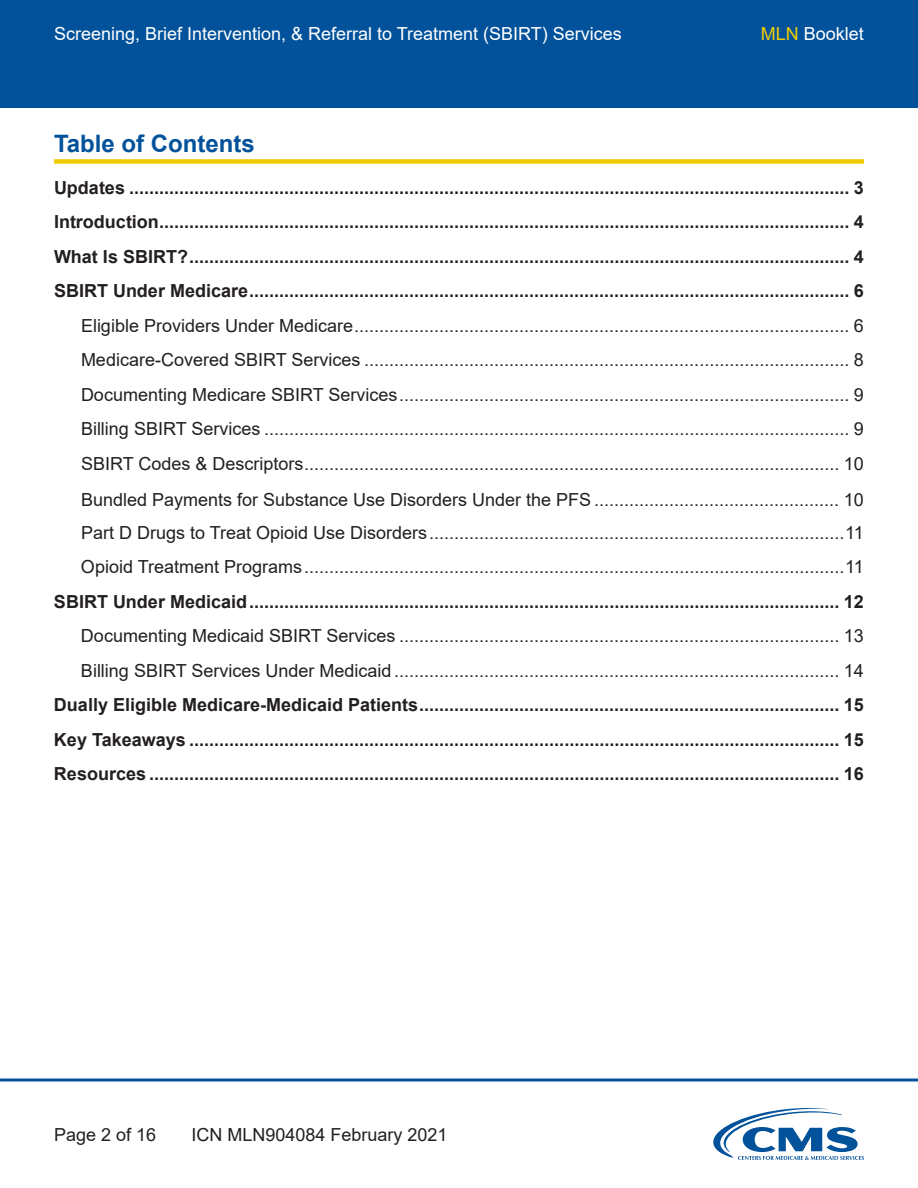
<style>
.page{position:relative;width:918px;height:1188px;background:#fff}
.page>*{position:absolute;margin:0;border:0;box-sizing:border-box;transform-origin:0 0}
.t1{font:700 24px "Arial";color:#01529b}
.t2{font:18px "Arial";color:#231f20}
.t3{font:700 18px "Arial";color:#231f20}
.t4{font:18px "Arial";color:#fff}
.s1{color:#f0cb02}
</style>
<div class="page">
<div style="left:0;top:0;width:918px;height:108px;background:#01529b"></div>
<svg style="left:0;top:1078px;width:918px;height:4px;background:#407db3"></svg>
<svg style="left:713px;top:1108px;width:151px;height:52px"></svg>
<div style="left:54px;top:159px;width:810px;height:5px;background:#f0cb02"></div>
<p class="t4" style="left:54px;top:21px;width:569px">Screening, Brief Intervention, &amp; Referral to Treatment (SBIRT) Services</p>
<p class="t4" style="left:761px;top:21px;width:105px"><span class="s1">MLN</span> Booklet</p>
<h2 class="t1" style="left:54px;top:127px;width:202px">Table of Contents</h2>
<p class="t3" style="left:54px;top:175px;width:811px">Updates ................................................................................................................................................ 3</p>
<p class="t3" style="left:54px;top:209px;width:811px">Introduction.......................................................................................................................................... 4</p>
<p class="t3" style="left:54px;top:244px;width:811px">What Is SBIRT?.................................................................................................................................... 4</p>
<p class="t3" style="left:54px;top:278px;width:811px">SBIRT Under Medicare........................................................................................................................ 6</p>
<p class="t2" style="left:81px;top:313px;width:784px">Eligible Providers Under Medicare................................................................................................... 6</p>
<p class="t2" style="left:81px;top:348px;width:784px">Medicare-Covered SBIRT Services ................................................................................................. 8</p>
<p class="t2" style="left:81px;top:382px;width:784px">Documenting Medicare SBIRT Services.......................................................................................... 9</p>
<p class="t2" style="left:81px;top:417px;width:784px">Billing SBIRT Services ..................................................................................................................... 9</p>
<p class="t2" style="left:81px;top:451px;width:784px">SBIRT Codes &amp; Descriptors........................................................................................................... 10</p>
<p class="t2" style="left:81px;top:487px;width:784px">Bundled Payments for Substance Use Disorders Under the PFS ................................................. 10</p>
<p class="t2" style="left:81px;top:520px;width:784px">Part D Drugs to Treat Opioid Use Disorders...................................................................................11</p>
<p class="t2" style="left:81px;top:555px;width:784px">Opioid Treatment Programs............................................................................................................11</p>
<p class="t3" style="left:54px;top:589px;width:811px">SBIRT Under Medicaid...................................................................................................................... 12</p>
<p class="t2" style="left:81px;top:624px;width:784px">Documenting Medicaid SBIRT Services ........................................................................................ 13</p>
<p class="t2" style="left:81px;top:658px;width:784px">Billing SBIRT Services Under Medicaid ......................................................................................... 14</p>
<p class="t3" style="left:54px;top:692px;width:811px">Dually Eligible Medicare-Medicaid Patients.................................................................................... 15</p>
<p class="t3" style="left:54px;top:727px;width:811px">Key Takeaways .................................................................................................................................. 15</p>
<p class="t3" style="left:54px;top:761px;width:811px">Resources .......................................................................................................................................... 16</p>
<p class="t2" style="left:54px;top:1122px;width:104px">Page 2 of 16</p>
<p class="t2" style="left:192px;top:1122px;width:258px">ICN MLN904084 February 2021</p>
</div>
